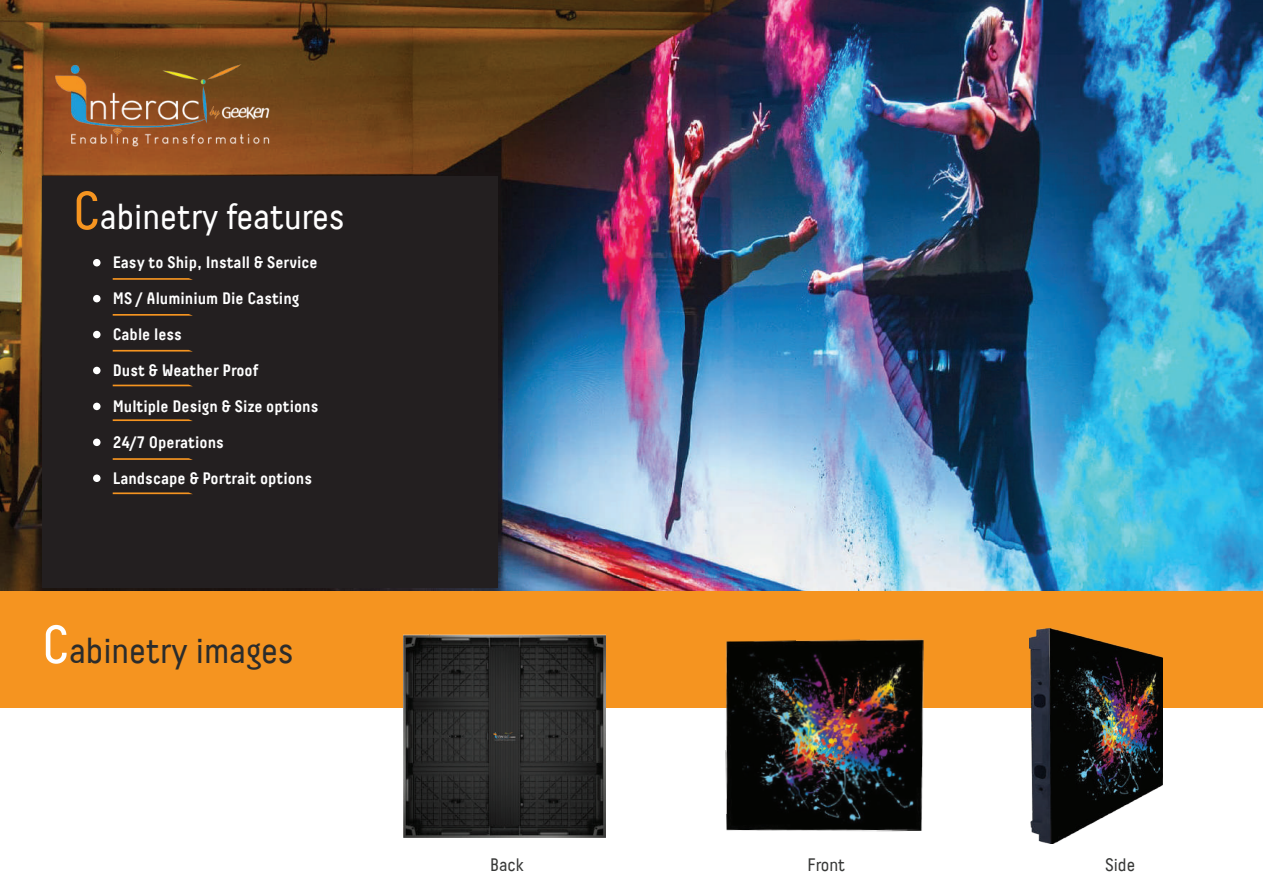
<style>
.page{position:relative;width:1263px;height:893px;background:#fff}
.page>*{position:absolute;margin:0;border:0;box-sizing:border-box;transform-origin:0 0}
.t1{font:36px "Decima Pro";color:#fff}
.t2{font:36px "Decima Pro";color:#2b2c2c}
.t3{font:18px "Decima Pro";color:#373837}
.t4{font:700 16.5px/36px "Decima Pro";color:#fff}
.s1{font-size:54px;color:#f59420}
.s2{font-size:54px;color:#fff}
</style>
<div class="page">
<div style="left:0;top:581px;width:1263px;height:127px;background:#f59420"></div>
<img style="left:0;top:0;width:1263px;height:591px">
<img style="left:725px;top:639px;width:199px;height:193px">
<div style="left:42px;top:176px;width:455px;height:411px;background:#231f20"></div>
<img style="left:1030px;top:629px;width:133px;height:215px">
<img style="left:403px;top:634px;width:203px;height:204px">
<div style="left:93px;top:259px;width:8px;height:7px;background:#fff;border-radius:50%"></div>
<div style="left:93px;top:295px;width:8px;height:7px;background:#fff;border-radius:50%"></div>
<div style="left:93px;top:331px;width:8px;height:7px;background:#fff;border-radius:50%"></div>
<div style="left:93px;top:367px;width:8px;height:7px;background:#fff;border-radius:50%"></div>
<div style="left:93px;top:403px;width:8px;height:7px;background:#fff;border-radius:50%"></div>
<div style="left:93px;top:439px;width:8px;height:7px;background:#fff;border-radius:50%"></div>
<div style="left:93px;top:474px;width:8px;height:8px;background:#fff;border-radius:50%"></div>
<svg style="left:113px;top:278px;width:80px;height:2px"></svg>
<svg style="left:113px;top:314px;width:80px;height:2px"></svg>
<svg style="left:113px;top:350px;width:80px;height:2px"></svg>
<svg style="left:113px;top:385px;width:79px;height:1px"></svg>
<svg style="left:113px;top:419px;width:80px;height:2px"></svg>
<svg style="left:113px;top:458px;width:80px;height:2px"></svg>
<svg style="left:113px;top:492px;width:79px;height:2px"></svg>
<img style="left:53px;top:50px;width:218px;height:104px">
<h1 class="t1" style="left:73px;top:197px;width:273px"><span class="s1">C</span>abinetry features</h1>
<p class="t4" style="left:113px;top:244px;width:207px">Easy to Ship, Install &amp; Service<br>MS / Aluminium Die Casting<br>Cable less<br>Dust &amp; Weather Proof<br>Multiple Design &amp; Size options<br>24/7 Operations<br>Landscape &amp; Portrait options</p>
<h1 class="t2" style="left:42px;top:630px;width:253px"><span class="s2">C</span>abinetry images</h1>
<p class="t3" style="left:490px;top:854px;width:35px">Back</p>
<p class="t3" style="left:808px;top:854px;width:39px">Front</p>
<p class="t3" style="left:1105px;top:854px;width:31px">Side</p>
</div>
